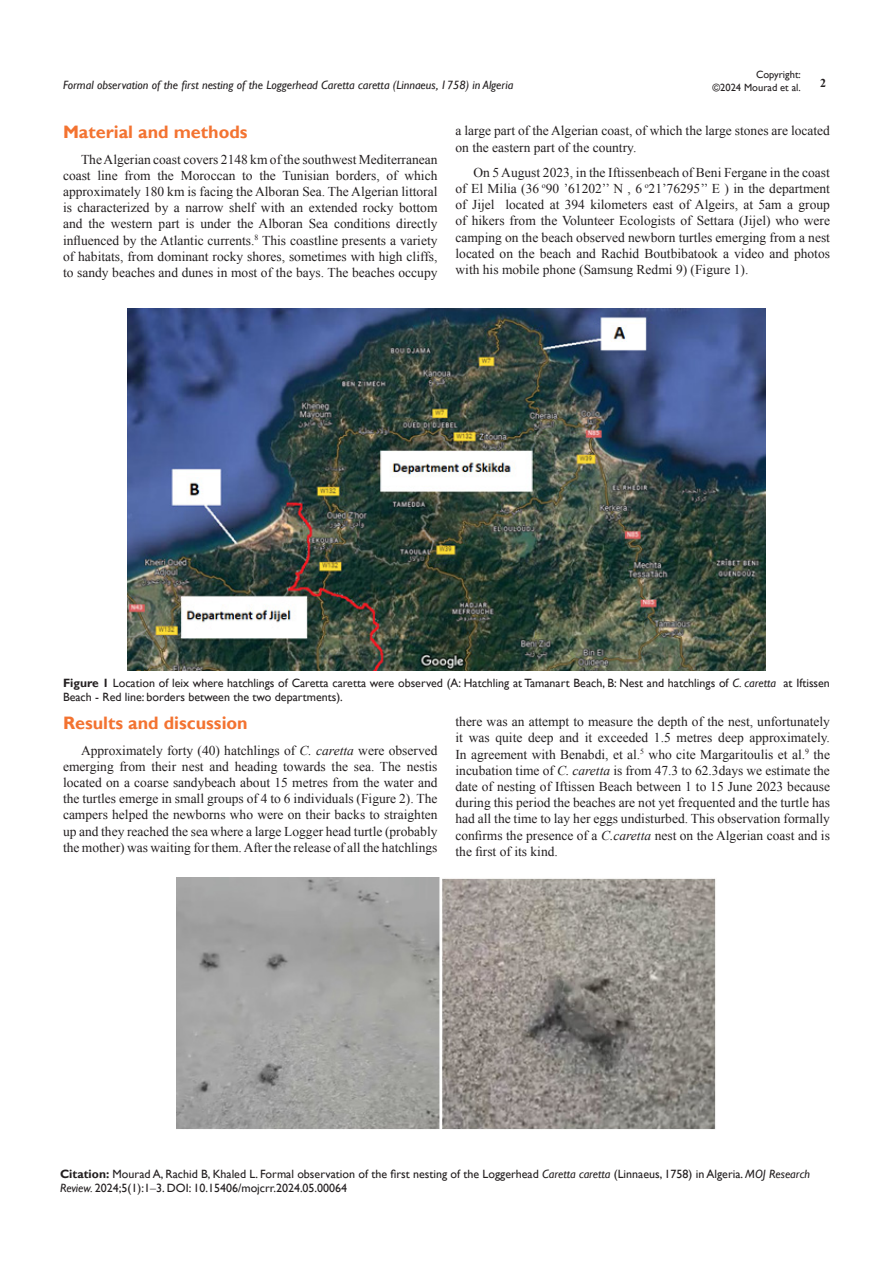
<style>
.page{position:relative;width:893px;height:1263px;background:#fff}
.page>*{position:absolute;margin:0;border:0;box-sizing:border-box;transform-origin:0 0}
.List_Paragraph{font:700 18px "Gill Sans";color:#f37331}
.t1{font:13.5px/16.2px "Times New Roman";color:#231f20;text-align:justify}
.Citation{font:12px/14.4px "Gill Sans";color:#231f20}
.t2{font:italic 12px "Gill Sans";color:#231f20}
.t3{font:700 12px "Times New Roman";color:#231f20}
.t4{font:10.5px/12.6px "Gill Sans";color:#231f20;text-align:right}
.s1{font-weight:700}
.s2{font-style:italic}
.s3{font-family:"Times New Roman"}
</style>
<div class="page">
<img style="left:128px;top:309px;width:638px;height:361px">
<img style="left:177px;top:878px;width:539px;height:251px">
<p class="t4" style="left:712px;top:69px;width:90px">Copyright:<br>©2024 Mourad et al.</p>
<p class="t2" style="left:63px;top:78px;width:452px">Formal observation of the first nesting of the Loggerhead Caretta caretta (Linnaeus, 1758) in Algeria</p>
<p class="t3" style="left:820px;top:75px;width:7px">2</p>
<p class="List_Paragraph" style="left:63px;top:122px;width:186px">Material and methods</p>
<p class="t1" style="left:63px;top:151px;width:376px;text-indent:18px">The Algerian coast covers 2148 km of the southwest Mediterranean coast line from the Moroccan to the Tunisian borders, of which approximately 180 km is facing the Alboran Sea. The Algerian littoral is characterized by a narrow shelf with an extended rocky bottom and the western part is under the Alboran Sea conditions directly influenced by the Atlantic currents.<sup>8</sup> This coastline presents a variety of habitats, from dominant rocky shores, sometimes with high cliffs, to sandy beaches and dunes in most of the bays. The beaches occupy</p>
<p class="t1" style="left:455px;top:123px;width:376px">a large part of the Algerian coast, of which the large stones are located on the eastern part of the country.</p>
<p class="t1" style="left:455px;top:164px;width:376px;text-indent:18px">On 5 August 2023, in the Iftissenbeach of Beni Fergane in the coast of El Milia (36 <sup>o</sup>90 ’61202’’ N , 6 <sup>o</sup>21’76295’’ E ) in the department of Jijel located at 394 kilometers east of Algeirs, at 5am a group of hikers from the Volunteer Ecologists of Settara (Jijel) who were camping on the beach observed newborn turtles emerging from a nest located on the beach and Rachid Boutbibatook a video and photos with his mobile phone (Samsung Redmi 9) (Figure 1).</p>
<p class="Citation" style="left:63px;top:676px;width:768px"><span class="s1">Figure 1</span> Location of leix where hatchlings of Caretta caretta were observed (A: Hatchling at Tamanart Beach, B: Nest and hatchlings of <span class="s2">C. caretta</span> at Iftissen<br>Beach - Red line: borders between the two departments).</p>
<p class="List_Paragraph" style="left:63px;top:712px;width:186px">Results and discussion</p>
<p class="t1" style="left:63px;top:742px;width:376px;text-indent:18px">Approximately forty (40) hatchlings of <span class="s2">C. caretta</span> were observed emerging from their nest and heading towards the sea. The nestis located on a coarse sandybeach about 15 metres from the water and the turtles emerge in small groups of 4 to 6 individuals (Figure 2). The campers helped the newborns who were on their backs to straighten up and they reached the sea where a large Logger head turtle (probably the mother) was waiting for them. After the release of all the hatchlings</p>
<p class="t1" style="left:455px;top:713px;width:376px">there was an attempt to measure the depth of the nest, unfortunately it was quite deep and it exceeded 1.5 metres deep approximately.<br>In agreement with Benabdi, et al.<sup>5</sup> who cite Margaritoulis et al.<sup>9</sup> the incubation time of <span class="s2">C. caretta</span> is from 47.3 to 62.3days we estimate the date of nesting of Iftissen Beach between 1 to 15 June 2023 because during this period the beaches are not yet frequented and the turtle has had all the time to lay her eggs undisturbed. This observation formally confirms the presence of a <span class="s2">C.caretta</span> nest on the Algerian coast and is the first of its kind.</p>
<p class="Citation" style="left:60px;top:1167px;width:752px"><span class="s1">Citation:</span> Mourad A, Rachid B, Khaled L. Formal observation of the first nesting of the Loggerhead <span class="s2">Caretta caretta</span> (Linnaeus, 1758) in Algeria. <span class="s2">MOJ Research<br>Review.</span> 2024;5(1):1<span class="s3">‒</span>3. DOI: 10.15406/mojcrr.2024.05.00064</p>
</div>
